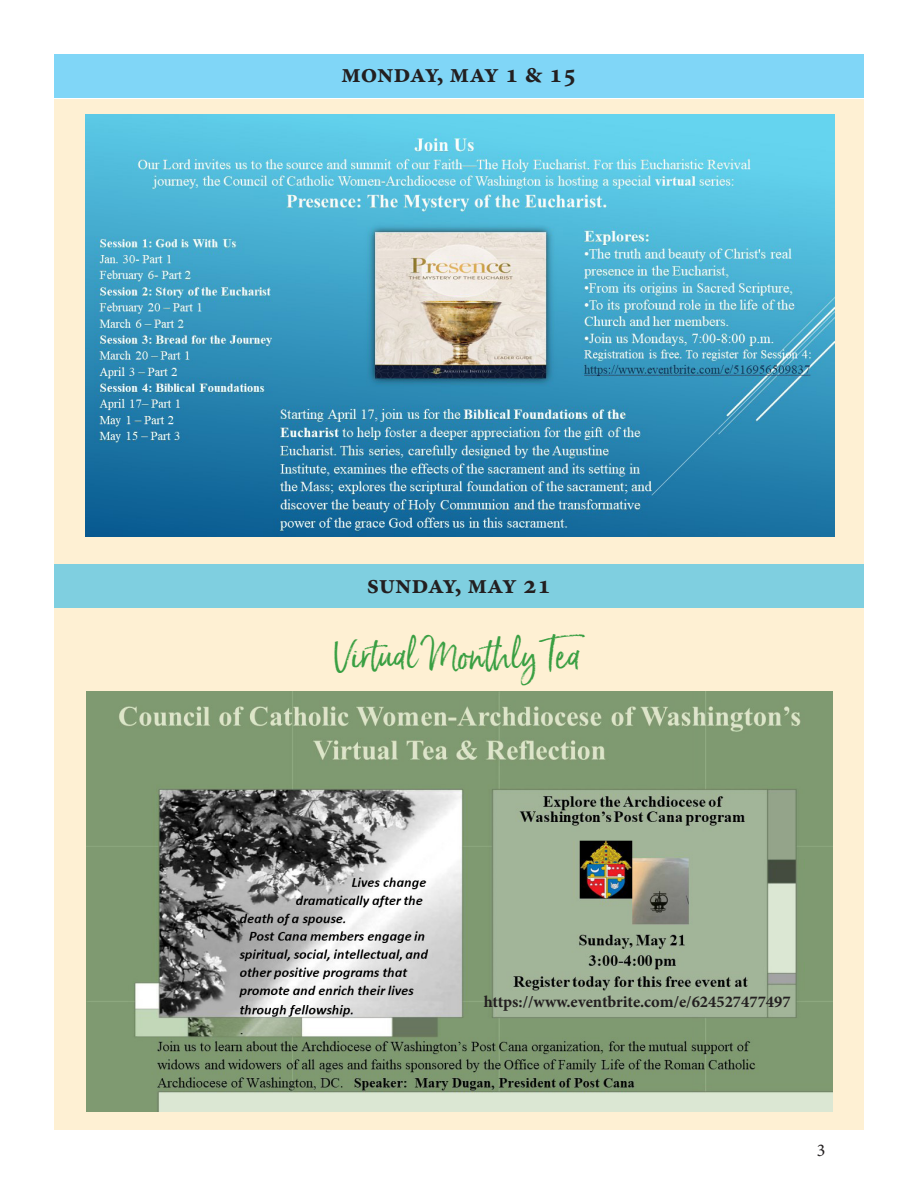
<style>
.page{position:relative;width:918px;height:1188px;background:#fff}
.page>*{position:absolute;margin:0;border:0;box-sizing:border-box;transform-origin:0 0}
.t1{font:36px "Born Ready Upright";color:#399f42}
.t2{font:700 27px "Minion Pro";letter-spacing:-.005em;color:#231f20}
.t3{font:18px "Minion Pro";color:#231f20}
.t4{font:700 16.5px "Minion Pro";color:#231f20}
</style>
<div class="page">
<div style="left:54px;top:99px;width:810px;height:1031px;background:#fef0d3"></div>
<div style="left:54px;top:54px;width:810px;height:43px;background:#80d6f7"></div>
<img style="left:85px;top:114px;width:750px;height:422px">
<div style="left:54px;top:564px;width:810px;height:44px;background:#7fcfe0"></div>
<img style="left:86px;top:692px;width:747px;height:420px">
<p class="t2" style="left:341px;top:55px;width:237px">monday, may 1 &amp; 15</p>
<p class="t2" style="left:367px;top:565px;width:186px">sunday, may 21</p>
<p class="t1" style="left:335px;top:634px;width:256px">Virtual Monthly Tea</p>
<p class="t4" style="left:484px;top:990px;width:309px">https://www.eventbrite.com/e/624527477497</p>
<p class="t3" style="left:817px;top:1138px;width:10px">3</p>
</div>
